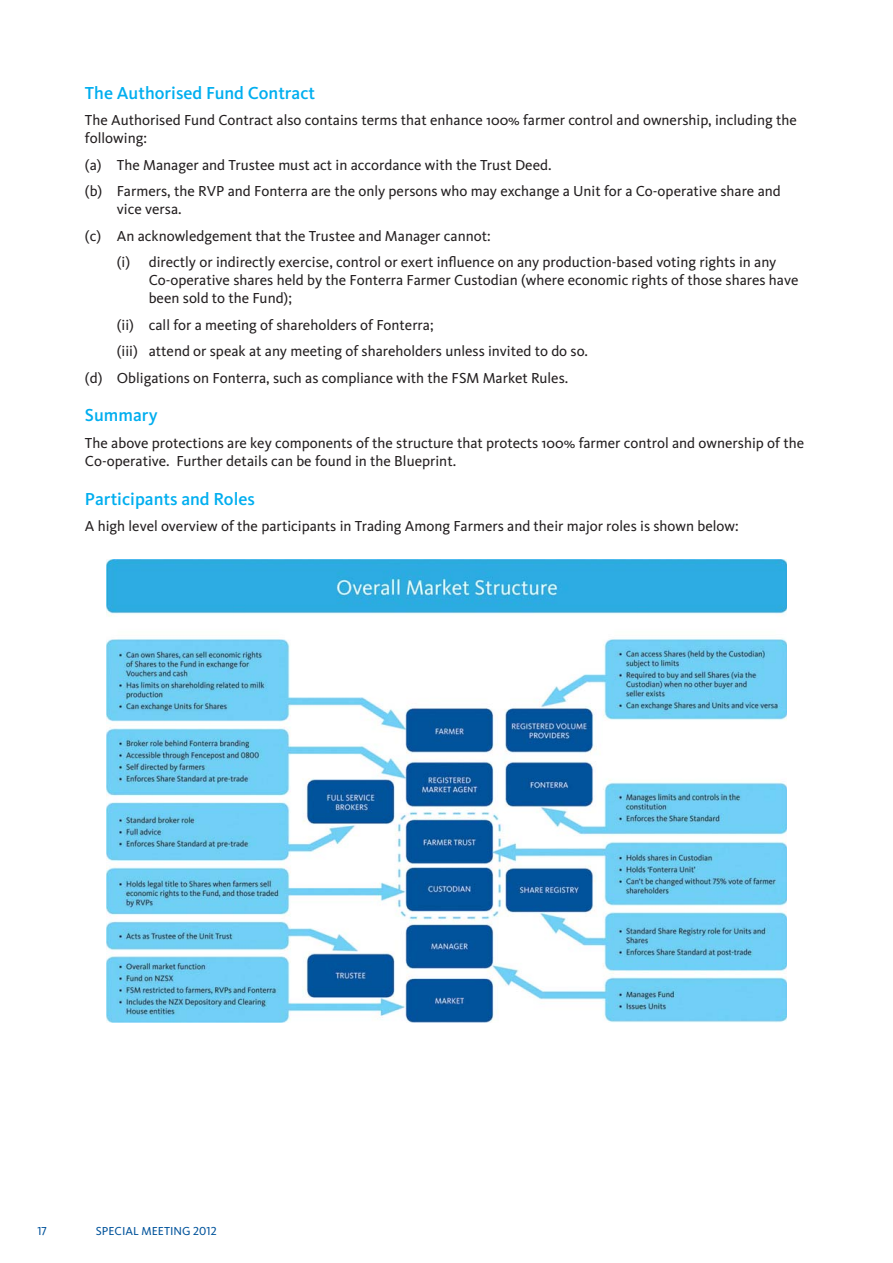
<style>
.page{position:relative;width:893px;height:1263px;background:#fff}
.page>*{position:absolute;margin:0;border:0;box-sizing:border-box;transform-origin:0 0}
.t1{font:500 18px "Kievit Pro";color:#00aeef}
.t2{font:15px/18px "Kievit Pro";color:#231f20}
.t3{font:12px "Fonterra Kievit OT";color:#00539b}
</style>
<div class="page">
<img style="left:106px;top:560px;width:681px;height:462px">
<p class="t1" style="left:85px;top:86px;width:232px">The Authorised Fund Contract</p>
<p class="t2" style="left:85px;top:113px;width:713px">The Authorised Fund Contract also contains terms that enhance 100% farmer control and ownership, including the following:</p>
<p class="t2" style="left:85px;top:153px;width:697px;line-height:26.5px">(a) The Manager and Trustee must act in accordance with the Trust Deed.<br>(b) Farmers, the RVP and Fonterra are the only persons who may exchange a Unit for a Co-operative share and</p>
<p class="t2" style="left:117px;top:202px;width:66px">vice versa.</p>
<p class="t2" style="left:85px;top:228px;width:407px">(c) An acknowledgement that the Trustee and Manager cannot:</p>
<p class="t2" style="left:117px;top:255px;width:661px">(i) directly or indirectly exercise, control or exert influence on any production-based voting rights in any</p>
<p class="t2" style="left:149px;top:273px;width:651px">Co-operative shares held by the Fonterra Farmer Custodian (where economic rights of those shares have been sold to the Fund);</p>
<p class="t2" style="left:117px;top:317px;width:318px">(ii) call for a meeting of shareholders of Fonterra;</p>
<p class="t2" style="left:117px;top:344px;width:473px">(iii) attend or speak at any meeting of shareholders unless invited to do so.</p>
<p class="t2" style="left:85px;top:370px;width:485px">(d) Obligations on Fonterra, such as compliance with the FSM Market Rules.</p>
<p class="t1" style="left:85px;top:409px;width:74px">Summary</p>
<p class="t2" style="left:85px;top:435px;width:721px">The above protections are key components of the structure that protects 100% farmer control and ownership of the<br>Co-operative. Further details can be found in the Blueprint.</p>
<p class="t1" style="left:85px;top:492px;width:171px">Participants and Roles</p>
<p class="t2" style="left:85px;top:518px;width:655px">A high level overview of the participants in Trading Among Farmers and their major roles is shown below:</p>
<p class="t3" style="left:37px;top:1224px;width:11px">17</p>
<p class="t3" style="left:96px;top:1224px;width:122px">SPECIAL MEETING 2012</p>
</div>
